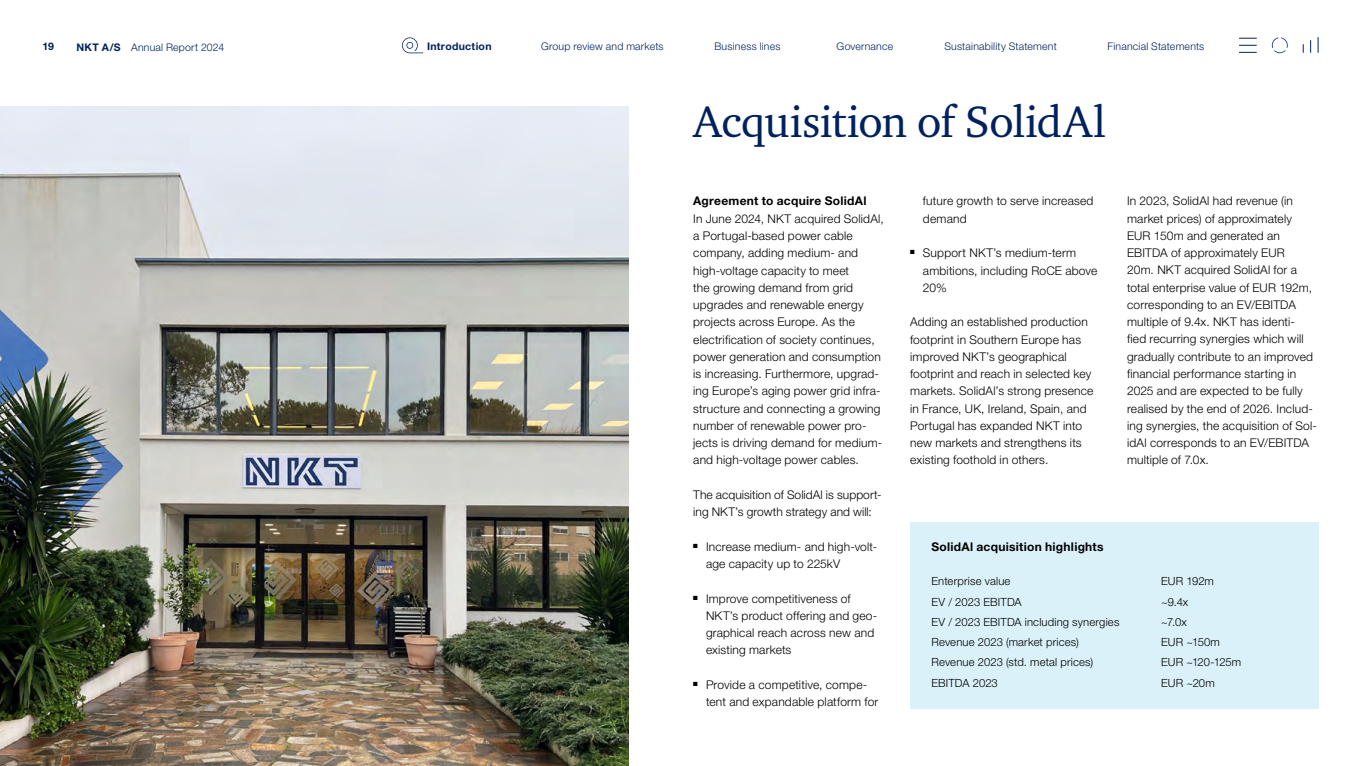
<style>
.page{position:relative;width:1361px;height:766px;background:#fff}
.page>*{position:absolute;margin:0;border:0;box-sizing:border-box;transform-origin:0 0}
.t1{font:45px "Charter ITC Std";letter-spacing:-.015em;color:#00215f}
.t2{font:300 12px/17.2px "Helvetica Neue LT Std";letter-spacing:.015em;color:#000}
.t3{font:700 12px "Helvetica Neue LT Std";letter-spacing:.025em;color:#000}
.t4{font:300 11.25px "Helvetica Neue LT Std";letter-spacing:.015em;color:#000}
.t5{font:300 10.5px "Helvetica Neue LT Std";letter-spacing:.02em;color:#00215f}
.t6{font:700 10.5px "Helvetica Neue LT Std";letter-spacing:.025em;color:#00215f}
.s1{font-weight:700}
</style>
<div class="page">
<img style="left:0;top:106px;width:628px;height:659px">
<div style="left:910px;top:521px;width:408px;height:187px;background:#daf1f9"></div>
<svg style="left:1239px;top:52px;width:17px;height:1px"></svg>
<svg style="left:1239px;top:38px;width:17px;height:1px"></svg>
<svg style="left:1239px;top:45px;width:17px;height:1px"></svg>
<svg style="left:1317px;top:37px;width:1px;height:16px"></svg>
<svg style="left:1310px;top:40px;width:1px;height:13px"></svg>
<svg style="left:1272px;top:37px;width:15px;height:16px"></svg>
<svg style="left:402px;top:37px;width:21px;height:16px"></svg>
<p class="t6" style="left:43px;top:39px;width:13px">19</p>
<p class="t5" style="left:77px;top:40px;width:149px"><span class="s1">NKT A/S</span> Annual Report 2024</p>
<p class="t6" style="left:427px;top:39px;width:66px">Introduction</p>
<p class="t5" style="left:541px;top:39px;width:124px">Group review and markets</p>
<p class="t5" style="left:714px;top:39px;width:68px">Business lines</p>
<p class="t5" style="left:836px;top:39px;width:58px">Governance</p>
<p class="t5" style="left:944px;top:39px;width:114px">Sustainability Statement</p>
<p class="t5" style="left:1107px;top:39px;width:98px">Financial Statements</p>
<h1 class="t1" style="left:693px;top:93px;width:414px">Acquisition of SolidAl</h1>
<p class="t3" style="left:693px;top:194px;width:175px">Agreement to acquire SolidAl</p>
<p class="t2" style="left:693px;top:209px;width:192px">In June 2024, NKT acquired SolidAl, a Portugal-based power cable company, adding medium- and high-voltage capacity to meet<br>the growing demand from grid upgrades and renewable energy projects across Europe. As the electrification of society continues, power generation and consumption is increasing. Furthermore, upgrad&shy;ing Europe’s aging power grid infra&shy;structure and connecting a growing number of renewable power pro&shy;jects is driving demand for medium&shy;and high-voltage power cables.</p>
<p class="t2" style="left:693px;top:485px;width:190px">The acquisition of SolidAl is support&shy;ing NKT’s growth strategy and will:</p>
<p class="t2" style="left:706px;top:537px;width:173px;text-indent:-13px">■ Increase medium- and high-volt&shy;age capacity up to 225kV</p>
<p class="t2" style="left:706px;top:589px;width:173px;text-indent:-13px">■ Improve competitiveness of<br>NKT’s product offering and geo&shy;graphical reach across new and existing markets</p>
<p class="t2" style="left:706px;top:675px;width:174px;text-indent:-13px">■ Provide a competitive, compe&shy;tent and expandable platform for</p>
<p class="t2" style="left:923px;top:192px;width:172px">future growth to serve increased demand</p>
<p class="t2" style="left:923px;top:244px;width:176px;text-indent:-13px">■ Support NKT’s medium-term ambitions, including RoCE above<br>20%</p>
<p class="t2" style="left:910px;top:313px;width:185px">Adding an established production footprint in Southern Europe has improved NKT’s geographical footprint and reach in selected key markets. SolidAl’s strong presence in France, UK, Ireland, Spain, and<br>Portugal has expanded NKT into new markets and strengthens its existing foothold in others.</p>
<p class="t2" style="left:1127px;top:192px;width:191px">In 2023, SolidAl had revenue (in market prices) of approximately<br>EUR 150m and generated an<br>EBITDA of approximately EUR<br>20m. NKT acquired SolidAl for a total enterprise value of EUR 192m, corresponding to an EV/EBITDA multiple of 9.4x. NKT has identi&shy;fied recurring synergies which will gradually contribute to an improved financial performance starting in<br>2025 and are expected to be fully realised by the end of 2026. Includ&shy;ing synergies, the acquisition of Sol&shy;idAl corresponds to an EV/EBITDA multiple of 7.0x.</p>
<p class="t3" style="left:931px;top:539px;width:174px">SolidAl acquisition highlights</p>
<p class="t4" style="left:931px;top:574px;width:80px">Enterprise value</p>
<p class="t4" style="left:1161px;top:574px;width:54px">EUR 192m</p>
<p class="t4" style="left:931px;top:594px;width:92px">EV / 2023 EBITDA</p>
<p class="t4" style="left:1161px;top:594px;width:29px">~9.4x</p>
<p class="t4" style="left:931px;top:614px;width:190px">EV / 2023 EBITDA including synergies</p>
<p class="t4" style="left:1161px;top:614px;width:27px">~7.0x</p>
<p class="t4" style="left:931px;top:635px;width:149px">Revenue 2023 (market prices)</p>
<p class="t4" style="left:1161px;top:635px;width:60px">EUR ~150m</p>
<p class="t4" style="left:931px;top:655px;width:163px">Revenue 2023 (std. metal prices)</p>
<p class="t4" style="left:1161px;top:655px;width:82px">EUR ~120-125m</p>
<p class="t4" style="left:931px;top:675px;width:68px">EBITDA 2023</p>
<p class="t4" style="left:1161px;top:675px;width:55px">EUR ~20m</p>
</div>
